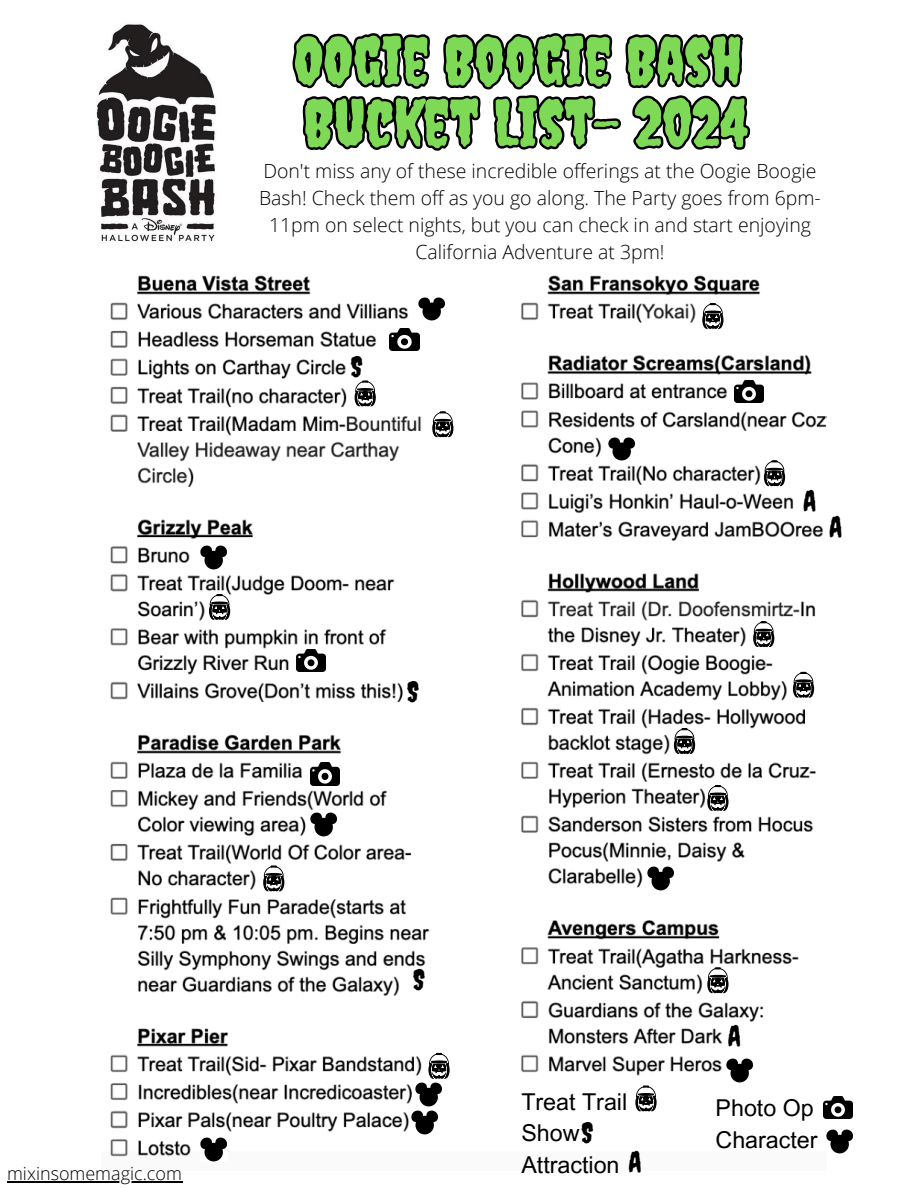
<style>
.page{position:relative;width:918px;height:1188px;background:#fff}
.page>*{position:absolute;margin:0;border:0;box-sizing:border-box;transform-origin:0 0}
.t1{font:64.95px/61.8px "Creepster";color:#7ed957}
.t2{font:28.5px "Creepster";color:#000}
.t3{font:23.25px/31.5px "Arial MT Pro";color:#000}
.t4{font:300 19.5px/27px "Open Sans";color:#000;text-align:center}
.t5{font:300 18px "Open Sans";color:#000}
</style>
<div class="page">
<img style="left:110px;top:275px;width:716px;height:882px">
<img style="left:96px;top:24px;width:120px;height:218px">
<img style="left:390px;top:328px;width:29px;height:23px">
<img style="left:296px;top:649px;width:29px;height:23px">
<img style="left:311px;top:763px;width:29px;height:22px">
<img style="left:735px;top:380px;width:29px;height:23px">
<img style="left:200px;top:544px;width:27px;height:25px">
<img style="left:311px;top:812px;width:27px;height:25px">
<img style="left:415px;top:1082px;width:27px;height:24px">
<img style="left:200px;top:1137px;width:27px;height:25px">
<img style="left:412px;top:1109px;width:27px;height:25px">
<img style="left:727px;top:1057px;width:27px;height:25px">
<img style="left:609px;top:436px;width:27px;height:25px">
<img style="left:647px;top:865px;width:27px;height:25px">
<svg style="left:355px;top:380px;width:21px;height:26px"></svg>
<svg style="left:209px;top:594px;width:21px;height:26px"></svg>
<svg style="left:263px;top:865px;width:21px;height:26px"></svg>
<svg style="left:428px;top:1053px;width:22px;height:26px"></svg>
<svg style="left:707px;top:967px;width:22px;height:26px"></svg>
<svg style="left:674px;top:728px;width:21px;height:26px"></svg>
<svg style="left:793px;top:672px;width:21px;height:26px"></svg>
<svg style="left:753px;top:621px;width:21px;height:26px"></svg>
<svg style="left:764px;top:460px;width:21px;height:26px"></svg>
<svg style="left:702px;top:322px;width:22px;height:7px"></svg>
<svg style="left:707px;top:785px;width:22px;height:26px"></svg>
<svg style="left:635px;top:1085px;width:22px;height:26px"></svg>
<img style="left:826px;top:1129px;width:27px;height:24px">
<img style="left:823px;top:1096px;width:30px;height:23px">
<svg style="left:299px;top:33px;width:455px;height:289px"></svg>
<hr style="left:7px;top:1181px;width:175px;height:1px;background:#000">
<svg style="left:432px;top:411px;width:22px;height:26px"></svg>
<p class="t1" style="left:294px;top:29px;width:455px">OOGIE BOOGIE BASH<br>BUCKET LIST- 2024</p>
<p class="t4" style="left:259px;top:157px;width:563px">Don't miss any of these incredible offerings at the Oogie Boogie Bash! Check them off as you go along. The Party goes from 6pm-11pm on select nights, but you can check in and start enjoying California Adventure at 3pm!</p>
<p class="t2" style="left:351px;top:350px;width:13px">S</p>
<p class="t2" style="left:804px;top:484px;width:14px">A</p>
<p class="t2" style="left:830px;top:510px;width:14px">A</p>
<p class="t2" style="left:407px;top:675px;width:13px">S</p>
<p class="t5" style="left:7px;top:1161px;width:176px">mixinsomemagic.com</p>
<p class="t2" style="left:413px;top:962px;width:13px">S</p>
<p class="t2" style="left:728px;top:1018px;width:14px">A</p>
<p class="t3" style="left:521px;top:1089px;width:107px">Treat Trail<br>Show<br>Attraction</p>
<p class="t3" style="left:716px;top:1095px;width:100px">Photo Op</p>
<p class="t2" style="left:582px;top:1116px;width:13px">S</p>
<p class="t3" style="left:716px;top:1127px;width:104px">Character</p>
<p class="t2" style="left:629px;top:1145px;width:14px">A</p>
</div>
